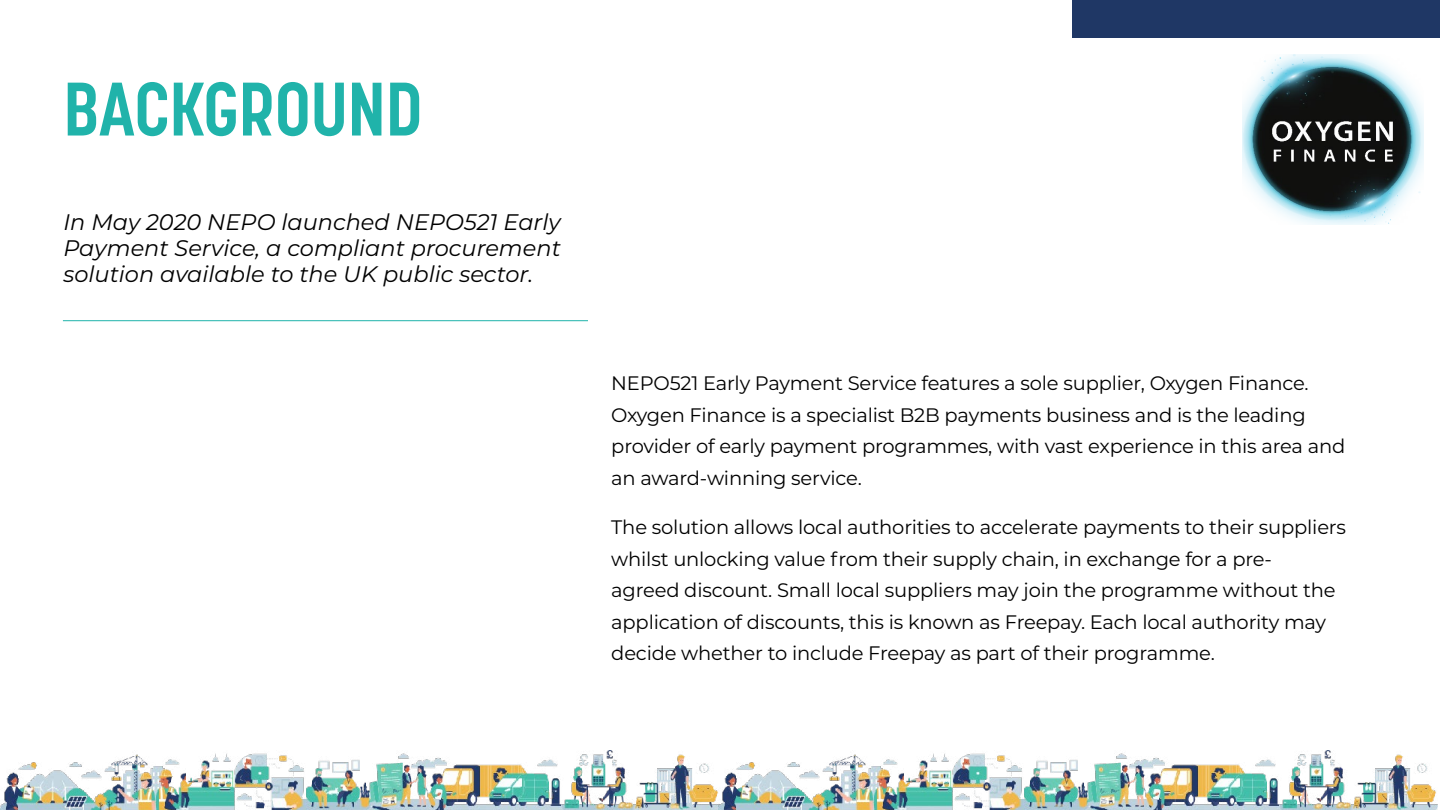
<style>
.page{position:relative;width:1440px;height:810px;background:#fff}
.page>*{position:absolute;margin:0;border:0;box-sizing:border-box;transform-origin:0 0}
.t1{font:700 75px "Korolev Condensed";color:#20b3aa}
.t2{font:italic 22.5px/26.2px "Montserrat";color:#000;text-align:justify}
.t3{font:19.5px/31.5px "Montserrat";letter-spacing:-.01em;color:#000}
</style>
<div class="page">
<div style="left:1072px;top:0;width:368px;height:38px;background:#1f3765"></div>
<hr style="left:63px;top:320px;width:525px;height:1px;background:#20b3aa">
<img style="left:1242px;top:54px;width:181px;height:171px">
<img style="left:0;top:751px;width:718px;height:59px">
<img style="left:718px;top:751px;width:720px;height:59px">
<h1 class="t1" style="left:63px;top:65px;width:361px">BACKGROUND</h1>
<p class="t2" style="left:63px;top:208px;width:499px">In May 2020 NEPO launched NEPO521 Early Payment Service, a compliant procurement solution available to the UK public sector.</p>
<p class="t3" style="left:611px;top:367px;width:735px">NEPO521 Early Payment Service features a sole supplier, Oxygen Finance.<br>Oxygen Finance is a specialist B2B payments business and is the leading provider of early payment programmes, with vast experience in this area and an award-winning service.</p>
<p class="t3" style="left:611px;top:511px;width:736px">The solution allows local authorities to accelerate payments to their suppliers whilst unlocking value from their supply chain, in exchange for a pre-<br>agreed discount. Small local suppliers may join the programme without the application of discounts, this is known as Freepay. Each local authority may decide whether to include Freepay as part of their programme.</p>
</div>
